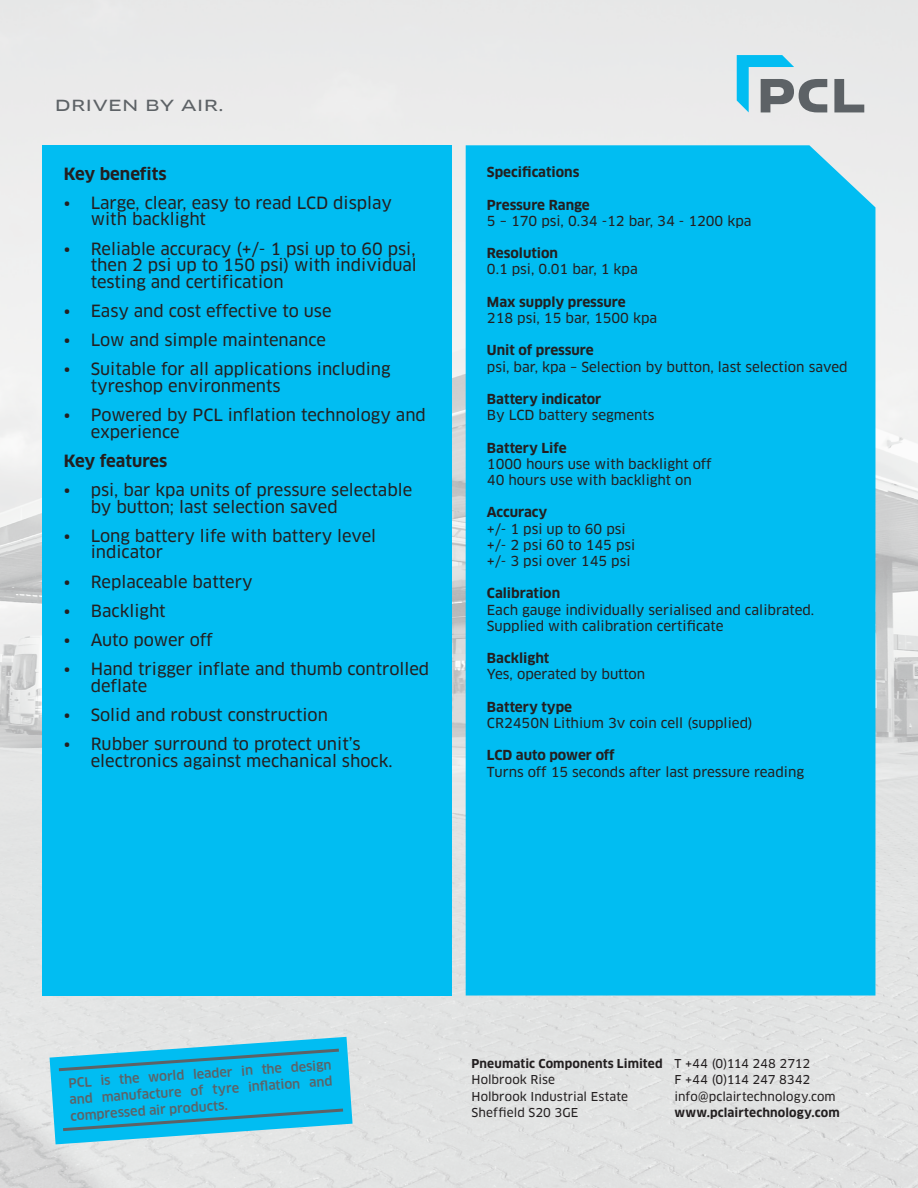
<style>
.page{position:relative;width:918px;height:1188px;background:#fff}
.page>*{position:absolute;margin:0;border:0;box-sizing:border-box;transform-origin:0 0}
.t1{font:16.5px/16.5px "Clan OT News";color:#231f20}
.t2{font:700 16.5px "Clan OT";color:#231f20}
.t3{font:15px "Clan OT Extd News";letter-spacing:.02em;color:#5d6266}
.t4{font:13.5px "Clan OT News";color:#231f20}
.t5{font:700 13.5px "Clan OT";color:#231f20}
.t6{font:500 12.75px/16.5px "Clan OT";color:#5d6266;text-align:justify}
.t7{font:12px "Clan OT News";letter-spacing:.005em;color:#231f20}
.t8{font:700 12px "Clan OT";letter-spacing:.01em;color:#231f20}
.t9{font:12px "Clan OT News";letter-spacing:-.015em;color:#231f20}
.t10{font:12px "Clan OT News";letter-spacing:-.02em;color:#231f20}
</style>
<div class="page">
<img style="left:0;top:0;width:918px;height:1188px">
<svg style="left:737px;top:55px;width:127px;height:57px;background:#a4c1ca"></svg>
<svg style="left:50px;top:1037px;width:303px;height:107px;background:#33c0e7"></svg>
<div style="left:466px;top:145px;width:409px;height:851px;background:#01bdf2"></div>
<div style="left:43px;top:145px;width:409px;height:851px;background:#01bdf2"></div>
<p class="t3" style="left:55px;top:97px;width:170px">DRIVEN BY AIR.</p>
<p class="t2" style="left:64px;top:164px;width:104px">Key benefits</p>
<p class="t1" style="left:91px;top:195px;width:303px;text-indent:-27px">• Large, clear, easy to read LCD display with backlight</p>
<p class="t1" style="left:91px;top:240px;width:328px;text-align:justify;text-indent:-27px">• Reliable accuracy (+/- 1 psi up to 60 psi, then 2 psi up to 150 psi) with individual testing and certification</p>
<p class="t1" style="left:64px;top:303px;width:269px">• Easy and cost effective to use</p>
<p class="t1" style="left:64px;top:332px;width:264px">• Low and simple maintenance</p>
<p class="t1" style="left:91px;top:361px;width:301px;text-indent:-27px">• Suitable for all applications including tyreshop environments</p>
<p class="t1" style="left:91px;top:407px;width:337px;text-indent:-27px">• Powered by PCL inflation technology and experience</p>
<p class="t2" style="left:64px;top:451px;width:105px">Key features</p>
<p class="t1" style="left:91px;top:482px;width:323px;text-indent:-27px">• psi, bar kpa units of pressure selectable by button; last selection saved</p>
<p class="t1" style="left:91px;top:528px;width:287px;text-indent:-27px">• Long battery life with battery level indicator</p>
<p class="t1" style="left:64px;top:573px;width:190px">• Replaceable battery</p>
<p class="t1" style="left:64px;top:603px;width:103px">• Backlight</p>
<p class="t1" style="left:64px;top:632px;width:151px">• Auto power off</p>
<p class="t1" style="left:91px;top:661px;width:340px;text-indent:-27px">• Hand trigger inflate and thumb controlled deflate</p>
<p class="t1" style="left:64px;top:707px;width:266px">• Solid and robust construction</p>
<p class="t1" style="left:91px;top:736px;width:303px;text-indent:-27px">• Rubber surround to protect unit’s electronics against mechanical shock.</p>
<p class="t5" style="left:487px;top:164px;width:94px">Specifications</p>
<p class="t5" style="left:487px;top:197px;width:104px">Pressure Range</p>
<p class="t4" style="left:487px;top:213px;width:266px">5 – 170 psi, 0.34 -12 bar, 34 - 1200 kpa</p>
<p class="t5" style="left:487px;top:245px;width:73px">Resolution</p>
<p class="t4" style="left:487px;top:261px;width:152px">0.1 psi, 0.01 bar, 1 kpa</p>
<p class="t5" style="left:487px;top:294px;width:140px">Max supply pressure</p>
<p class="t4" style="left:487px;top:310px;width:172px">218 psi, 15 bar, 1500 kpa</p>
<p class="t5" style="left:487px;top:343px;width:108px">Unit of pressure</p>
<p class="t4" style="left:487px;top:359px;width:362px">psi, bar, kpa – Selection by button, last selection saved</p>
<p class="t5" style="left:487px;top:391px;width:116px">Battery indicator</p>
<p class="t4" style="left:487px;top:407px;width:169px">By LCD battery segments</p>
<p class="t5" style="left:487px;top:440px;width:81px">Battery Life</p>
<p class="t4" style="left:487px;top:456px;width:226px">1000 hours use with backlight off</p>
<p class="t4" style="left:487px;top:472px;width:206px">40 hours use with backlight on</p>
<p class="t5" style="left:487px;top:505px;width:62px">Accuracy</p>
<p class="t4" style="left:487px;top:521px;width:140px">+/- 1 psi up to 60 psi</p>
<p class="t4" style="left:487px;top:537px;width:150px">+/- 2 psi 60 to 145 psi</p>
<p class="t4" style="left:487px;top:553px;width:145px">+/- 3 psi over 145 psi</p>
<p class="t5" style="left:487px;top:586px;width:75px">Calibration</p>
<p class="t4" style="left:487px;top:602px;width:329px">Each gauge individually serialised and calibrated.</p>
<p class="t4" style="left:487px;top:618px;width:238px">Supplied with calibration certificate</p>
<p class="t5" style="left:487px;top:650px;width:64px">Backlight</p>
<p class="t4" style="left:487px;top:666px;width:160px">Yes, operated by button</p>
<p class="t5" style="left:487px;top:699px;width:87px">Battery type</p>
<p class="t4" style="left:487px;top:715px;width:267px">CR2450N Lithium 3v coin cell (supplied)</p>
<p class="t5" style="left:487px;top:748px;width:129px">LCD auto power off</p>
<p class="t4" style="left:487px;top:764px;width:319px">Turns off 15 seconds after last pressure reading</p>
<p class="t6" style="left:68px;top:1075px;width:265px;rotate:-4deg">PCL is the world leader in the design and manufacture of tyre infl ation and compressed air products.</p>
<p class="t8" style="left:472px;top:1057px;width:193px">Pneumatic Components Limited</p>
<p class="t7" style="left:472px;top:1073px;width:85px">Holbrook Rise</p>
<p class="t7" style="left:472px;top:1089px;width:158px">Holbrook Industrial Estate</p>
<p class="t7" style="left:472px;top:1106px;width:108px">Sheffield S20 3GE</p>
<p class="t9" style="left:674px;top:1056px;width:137px">T +44 (0)114 248 2712</p>
<p class="t10" style="left:674px;top:1073px;width:137px">F +44 (0)114 247 8342</p>
<p class="t7" style="left:674px;top:1089px;width:163px">info@pclairtechnology.com</p>
<p class="t8" style="left:674px;top:1106px;width:167px">www.pclairtechnology.com</p>
</div>
